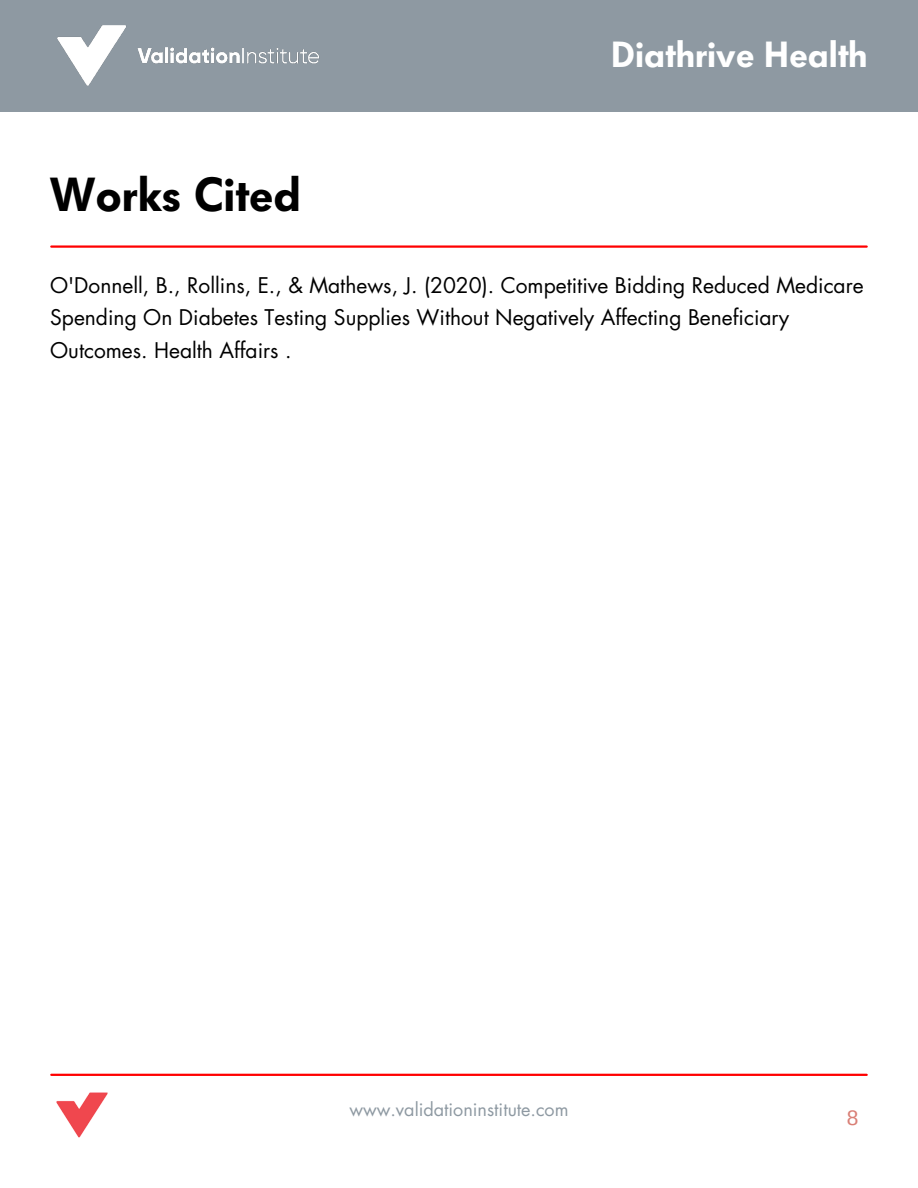
<style>
.page{position:relative;width:918px;height:1188px;background:#fff}
.page>*{position:absolute;margin:0;border:0;box-sizing:border-box;transform-origin:0 0}
.t1{font:600 47.25px "Futura BQ";color:#000}
.t2{font:600 36px "Futura BQ";color:#fff}
.t3{font:21px/32.7px "Futura LT";color:#000}
.t4{font:21px "Arimo";color:#d97f76}
.t5{font:18px "Futura LT";color:#8e99a2}
</style>
<div class="page">
<div style="left:0;top:0;width:918px;height:112px;background:#8e99a2"></div>
<img style="left:57px;top:25px;width:262px;height:61px">
<hr style="left:51px;top:1074px;width:816px;height:2px;background:#f00">
<img style="left:56px;top:1092px;width:52px;height:46px">
<hr style="left:51px;top:245px;width:816px;height:3px;background:#f00">
<h1 class="t1" style="left:50px;top:167px;width:252px">Works Cited</h1>
<h2 class="t2" style="left:611px;top:33px;width:258px">Diathrive Health</h2>
<p class="t3" style="left:50px;top:269px;width:815px">O'Donnell, B., Rollins, E., &amp; Mathews, J. (2020). Competitive Bidding Reduced Medicare<br>Spending On Diabetes Testing Supplies Without Negatively Affecting Beneficiary<br>Outcomes. Health Affairs .</p>
<p class="t5" style="left:349px;top:1098px;width:221px">www.validationinstitute.com</p>
<p class="t4" style="left:847px;top:1106px;width:13px">8</p>
</div>
